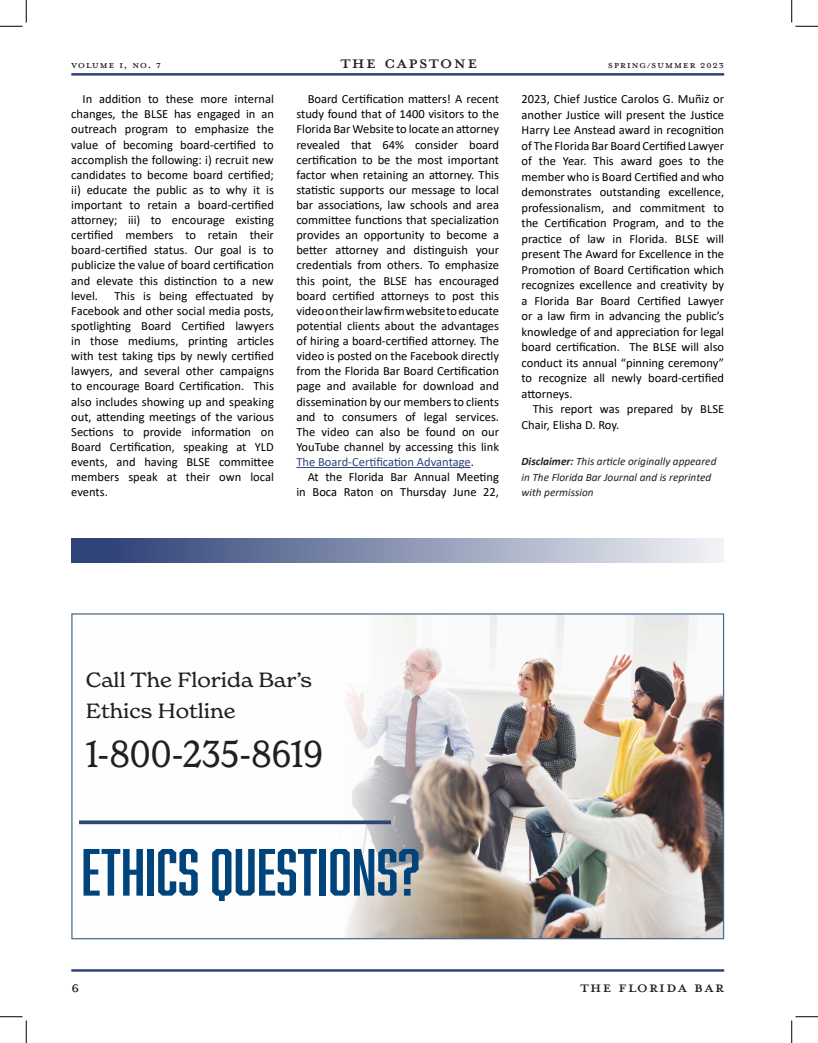
<style>
.page{position:relative;width:818px;height:1043px;background:#fff}
.page>*{position:absolute;margin:0;border:0;box-sizing:border-box;transform-origin:0 0}
.t1{font:61.38px "Abolition";color:#00447b;scale:1.1 1}
.t2{font:36.88px "New Spirit";color:#231f20;scale:.9 1}
.t3{font:25.62px "Mrs Eaves All Petite Caps OT";letter-spacing:.03em;color:#231f20}
.t4{font:22.5px "Mrs Eaves All Petite Caps OT";letter-spacing:.03em;color:#231f20}
.t5{font:20.25px/30.6px "New Spirit";color:#231f20;scale:1.1 1}
.t6{font:15px "Mrs Eaves All Petite Caps OT";letter-spacing:.03em;color:#231f20}
.t7{font:12.5px/15.1px "Calibri";color:#000;text-align:justify}
.t8{font:italic 11.25px/15.5px "Calibri";color:#231f20}
.s1{color:#314479}
.s2{font-weight:700}
</style>
<div class="page">
<hr style="left:71px;top:73px;width:653px;height:3px;background:#314479">
<hr style="left:71px;top:969px;width:653px;height:2px;background:#314479">
<svg style="left:0;top:0;width:27px;height:27px"></svg>
<svg style="left:791px;top:0;width:27px;height:27px"></svg>
<svg style="left:791px;top:1016px;width:27px;height:26px"></svg>
<svg style="left:0;top:1016px;width:27px;height:26px"></svg>
<hr style="left:296px;top:467px;width:174px;height:1px;background:#314479">
<div style="left:71px;top:538px;width:653px;height:24px;background:linear-gradient(to right,#253971,#f2f3f6)"></div>
<img style="left:79px;top:615px;width:643px;height:322px">
<svg style="left:79px;top:820px;width:312px;height:4px"></svg>
<h3 class="t3" style="left:340px;top:50px;width:138px">THE CAPSTONE</h3>
<p class="t6" style="left:71px;top:57px;width:91px">Volume I, No. 7</p>
<p class="t6" style="left:608px;top:57px;width:118px">Spring/Summer 2023</p>
<p class="t7" style="left:71px;top:91px;width:204px;text-indent:11px">In addition to these more internal changes, the BLSE has engaged in an outreach program to emphasize the value of becoming board-certified to accomplish the following: i) recruit new candidates to become board certified;</p>
<p class="t7" style="left:71px;top:182px;width:204px">ii) educate the public as to why it is important to retain a board-certified attorney; iii) to encourage existing certified members to retain their board-certified status. Our goal is to publicize the value of board certification and elevate this distinction to a new level.</p>
<p class="t7" style="left:71px;top:288px;width:204px;text-indent:43px">This is being effectuated by Facebook and other social media posts, spotlighting Board Certified lawyers in those mediums, printing articles with test taking tips by newly certified lawyers, and several other campaigns to encourage Board Certification. This also includes showing up and speaking out, attending meetings of the various Sections to provide information on Board Certification, speaking at YLD events, and having BLSE committee members speak at their own local events.</p>
<p class="t7" style="left:296px;top:91px;width:204px;text-indent:11px">Board Certification matters! A recent study found that of 1400 visitors to the Florida Bar Website to locate an attorney revealed that 64% consider board certification to be the most important factor when retaining an attorney. This statistic supports our message to local bar associations, law schools and area committee functions that specialization provides an opportunity to become a better attorney and distinguish your credentials from others. To emphasize this point, the BLSE has encouraged board certified attorneys to post this video ontheir law firm website to educate potential clients about the advantages of hiring a board-certified attorney. The video is posted on the Facebook directly from the Florida Bar Board Certification page and available for download and dissemination by our members to clients and to consumers of legal services.<br>The video can also be found on our YouTube channel by accessing this link <span class="s1">The Board-Certification Advantage</span>.</p>
<p class="t7" style="left:296px;top:469px;width:204px;text-align:right">At the Florida Bar Annual Meeting in Boca Raton on Thursday June 22,</p>
<p class="t7" style="left:521px;top:91px;width:204px;line-height:15.5px">2023, Chief Justice Carolos G. Muñiz or another Justice will present the Justice Harry Lee Anstead award in recognition of The Florida Bar Board Certified Lawyer of the Year. This award goes to the member who is Board Certified and who demonstrates outstanding excellence, professionalism, and commitment to the Certification Program, and to the practice of law in Florida. BLSE will present The Award for Excellence in the Promotion of Board Certification which recognizes excellence and creativity by a Florida Bar Board Certified Lawyer or a law firm in advancing the public’s knowledge of and appreciation for legal board certification. The BLSE will also conduct its annual “pinning ceremony” to recognize all newly board-certified attorneys.</p>
<p class="t7" style="left:521px;top:401px;width:204px;line-height:15.5px;text-indent:11px">This report was prepared by BLSE<br>Chair, Elisha D. Roy.</p>
<p class="t8" style="left:521px;top:453px;width:196px"><span class="s2">Disclaimer:</span> This article originally appeared in The Florida Bar Journal and is reprinted with permission</p>
<p class="t5" style="left:86px;top:664px;width:207px">Call The Florida Bar’s<br>Ethics Hotline</p>
<p class="t2" style="left:86px;top:731px;width:265px">1-800-235-8619</p>
<p class="t1" style="left:81px;top:836px;width:309px">ETHICS QUESTIONS?</p>
<h3 class="t4" style="left:71px;top:976px;width:10px">6</h3>
<h3 class="t4" style="left:580px;top:976px;width:146px">THE FLORIDA BAR</h3>
</div>
